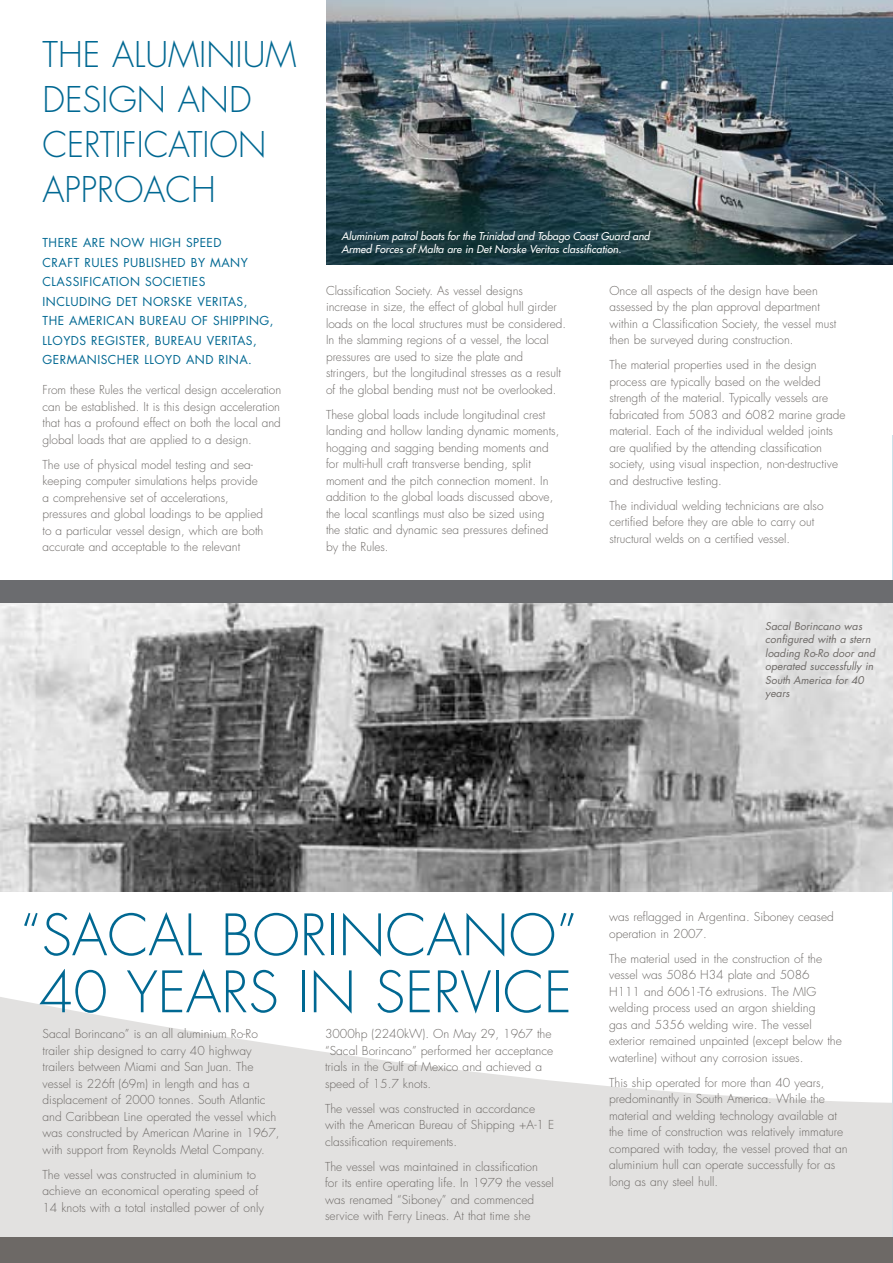
<style>
.page{position:relative;width:893px;height:1263px;background:#fff}
.page>*{position:absolute;margin:0;border:0;box-sizing:border-box;transform-origin:0 0}
.t1{font:300 55.5px/57px "Futura";color:#006892;text-align:right}
.t2{font:300 34.5px/45px "Futura";color:#006892}
.t3{font:300 12px/16.5px "Futura";color:#6d6966}
.t4{font:12px/19.5px "Futura";letter-spacing:.04em;color:#006892}
.t5{font:italic 10.5px/13.5px "Futura";color:#fff}
.t6{font:italic 10.5px/13.5px "Futura";color:#6d6966}
</style>
<div class="page">
<hr style="left:892px;top:435px;width:1px;height:828px;background:#cce1e9">
<svg style="left:0;top:891px;width:892px;height:346px;fill:#e2e1e0"></svg>
<div style="left:0;top:1237px;width:893px;height:26px;background:#6d6966"></div>
<img style="left:326px;top:0;width:567px;height:264px">
<img style="left:0;top:603px;width:893px;height:288px">
<div style="left:0;top:581px;width:893px;height:22px;background:#6b6c6f"></div>
<h2 class="t2" style="left:43px;top:32px;width:255px">The Aluminium<br>Design and<br>Certification<br>Approac h</h2>
<p class="t4" style="left:43px;top:233px;width:125px">THE RE ARE NOW HIGH</p>
<p class="t4" style="left:186px;top:233px;width:37px">SPEED</p>
<p class="t4" style="left:43px;top:253px;width:24px">CRAFT</p>
<p class="t4" style="left:84px;top:253px;width:74px">RULES PUBLISHE</p>
<p class="t4" style="left:178px;top:253px;width:44px">D BY MAN</p>
<p class="t4" style="left:241px;top:253px;width:9px">Y</p>
<p class="t4" style="left:43px;top:272px;width:21px">CLASSIFI</p>
<p class="t4" style="left:93px;top:272px;width:18px">CATION</p>
<p class="t4" style="left:145px;top:272px;width:34px">SOCIETIES</p>
<p class="t4" style="left:43px;top:292px;width:54px">INCLUDING</p>
<p class="t4" style="left:116px;top:292px;width:8px">DET</p>
<p class="t4" style="left:143px;top:292px;width:84px">NORSKE VERITAS</p>
<p class="t4" style="left:43px;top:292px;width:212px;text-indent:201px">,<br>THE AME RICAN BUREAU OF SHI PPING</p>
<p class="t4" style="left:270px;top:311px;width:5px">,</p>
<p class="t4" style="left:43px;top:331px;width:57px">LLOYDS REGISTE</p>
<p class="t4" style="left:139px;top:331px;width:97px">R, BUREAU VE RITAS</p>
<p class="t4" style="left:253px;top:331px;width:5px">,</p>
<p class="t4" style="left:43px;top:350px;width:34px">GERMANIS</p>
<p class="t4" style="left:108px;top:350px;width:146px">CHE R LLOYD AN D RINA.</p>
<p class="t3" style="left:43px;top:382px;width:240px;text-align:justify">From these Rules the vertical design acceleration can be established. It is this design acceleration that has a profound effect on both the local and global loads that are applied to a design.</p>
<p class="t3" style="left:43px;top:456px;width:222px">The use of physical model testing and sea&shy;keeping computer simulations helps provide a comprehensive set of accelerations, pressures and global loadings to be applied to a particular vessel design, which are both accurate and acceptable to the relevant</p>
<p class="t5" style="left:341px;top:229px;width:310px">Aluminium patrol boats for the Trinidad and Tobago Coast Guard and<br>Armed Forces of Malta are in Det Norske Veritas classification.</p>
<p class="t3" style="left:326px;top:282px;width:242px">Classification Society. As vessel designs increase in size, the effect of global hull girder loads on the local structures must be considered.<br>I n the slamming regions of a vessel, the local pressures are used to size the plate and stringers, but the longitudinal stresses as a result of the global bending must not be overlooked.</p>
<p class="t3" style="left:326px;top:406px;width:235px">These global loads include longitudinal crest landing and hollow landing dynamic moments, hogging and sagging bending moments and for multi-hull craft transverse bending, split moment and the pitch connection moment. I n addition to the global loads discussed above, the local scantlings must also be sized using the static and dynamic sea pressures defined by the Rules.</p>
<p class="t3" style="left:609px;top:282px;width:228px">Once all aspects of the design have been assessed by the plan approval department within a Classification Society, the vessel must then be surveyed during construction.</p>
<p class="t3" style="left:609px;top:357px;width:238px">The material properties used in the design process are typically based on the welded strength of the material. Typically vessels are fabricated from 5083 and 6082 marine grade material. Each of the individual welded joints are qualified by the attending classification society, using visual inspection, non-destructive and destructive testing.</p>
<p class="t3" style="left:609px;top:497px;width:216px">The individual welding technicians are also certified before they are able to carry out structural welds on a certified vessel.</p>
<p class="t6" style="left:765px;top:619px;width:111px">Sacal Borincano was configured with a stern loading Ro-Ro door and operated successfully in<br>South America for 40 years</p>
<h1 class="t1" style="left:20px;top:907px;width:58px">“Saca</h1>
<h1 class="t1" style="left:39px;top:907px;width:540px">l Borincano”<br>40 Years I n Servic e</h1>
<p class="t3" style="left:43px;top:1026px;width:239px">Sacal Borincano” is an all aluminium Ro-Ro trailer ship designed to carry 40 highway trailers between Miami and San Juan. The vessel is 226ft (69m) in length and has a displacement of 2000 tonnes. South Atlantic and Caribbean Line operated the vessel which was constructed by American Marine in 1967, with support from Reynolds Metal Company.</p>
<p class="t3" style="left:43px;top:1166px;width:223px">The vessel was constructed in aluminium to achieve an economical operating speed of<br>14 knots with a total installed power of only</p>
<p class="t3" style="left:325px;top:1026px;width:230px">3000hp (2240kW). On May 29, 1967 the “Sacal Borincano” performed her acceptance trials in the Gulf of Mexico and achieved a speed of 15.7 knots.</p>
<p class="t3" style="left:325px;top:1100px;width:229px">The vessel was constructed in accordance with the American Bureau of Shipping +A-1 E classification requirements.</p>
<p class="t3" style="left:325px;top:1158px;width:230px">The vessel was maintained in classification<br>for its entire operating life. I n 1979 the vessel was renamed “Siboney” and commenced service with Ferry Lineas. At that time she</p>
<p class="t3" style="left:609px;top:909px;width:226px">was reflagged in Argentina. Siboney ceased operation in 2007.</p>
<p class="t3" style="left:609px;top:950px;width:234px">The material used in the construction of the vessel was 5086 H 34 plate and 5086<br>H 111 and 6061-T6 extrusions. The MIG welding process used an argon shielding<br>gas and 5356 welding wire. The vessel exterior remained unpainted (except below the waterline) without any corrosion issues.</p>
<p class="t3" style="left:609px;top:1074px;width:240px">This ship operated for more than 40 years, predominantly in South America. While the material and welding technology available at the time of construction was relatively immature compared with today, the vessel proved that an aluminium hull can operate successfully for as long as any steel hull.</p>
</div>
